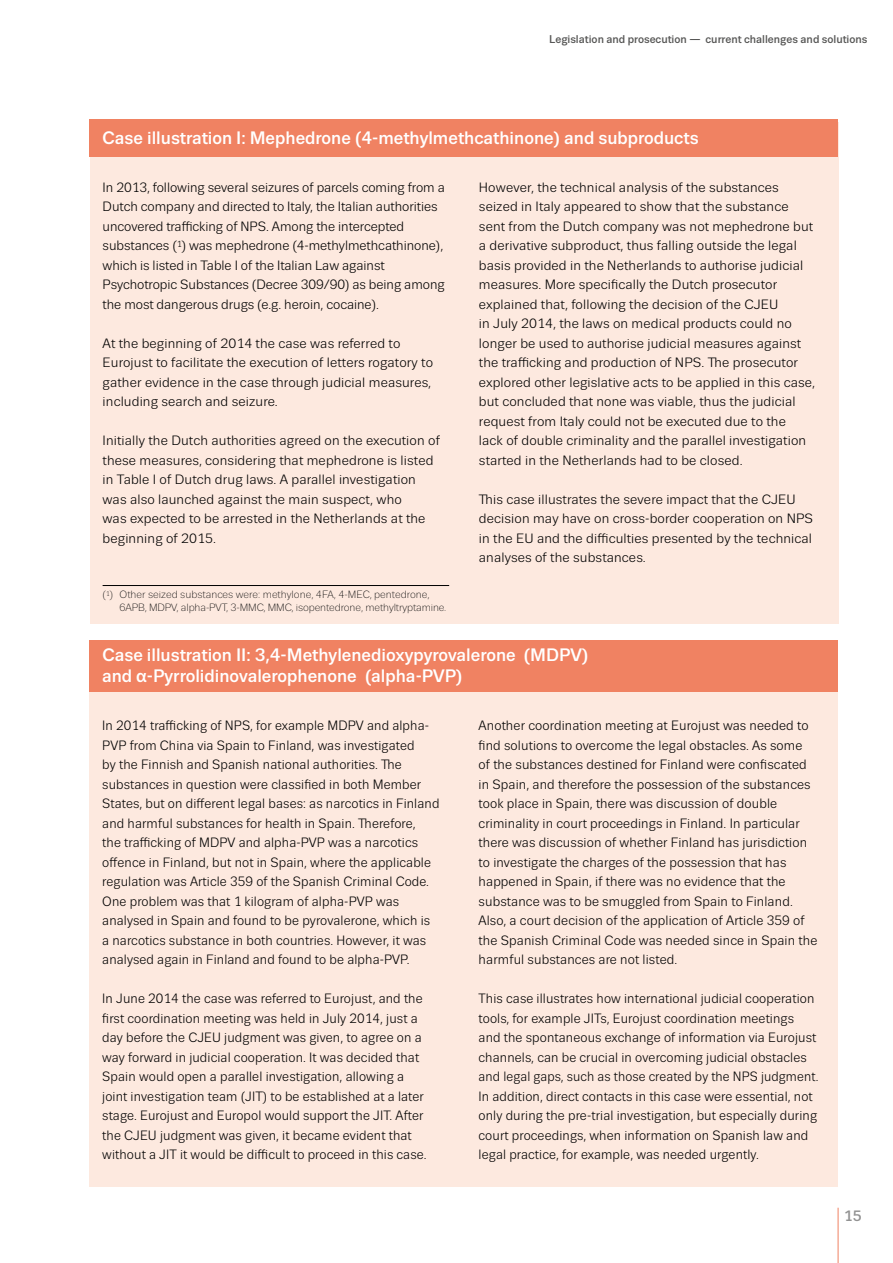
<style>
.page{position:relative;width:893px;height:1263px;background:#fff}
.page>*{position:absolute;margin:0;border:0;box-sizing:border-box;transform-origin:0 0}
.CABECERA_CAJA_COLOR{font:500 18px/21.6px "Trivia Sans";color:#fff}
.t1{font:500 15px "Trivia Sans";color:#929292}
.TEXTO_CAJA_COLOR_GRI{font:13.5px/19.5px "Trivia Sans";letter-spacing:.01em;color:#000}
.TEXTO_CAJA_COLOR_GRI-2{font:13.5px/19.5px "Trivia Sans";letter-spacing:.01em;color:#000;scale:.96 1}
.TEXTO_CAJA_COLOR_GRI-3{font:13.5px/19.5px "Trivia Sans";letter-spacing:.01em;color:#000;scale:.94 1}
.t2{font:500 11.25px "Trivia Sans";color:#575756}
.NOTAS{font:300 10.5px/12.6px "Trivia Sans";letter-spacing:-.01em;color:#000}
</style>
<div class="page">
<hr style="left:838px;top:1208px;width:1px;height:55px;background:#f08262">
<div style="left:90px;top:122px;width:748px;height:502px;background:#fde9df"></div>
<hr style="left:103px;top:585px;width:346px;height:1px;background:#000">
<div style="left:89px;top:640px;width:749px;height:546px;background:#fde9df"></div>
<div style="left:89px;top:119px;width:749px;height:37px;background:#f08262"></div>
<div style="left:89px;top:640px;width:749px;height:51px;background:#f08262"></div>
<p class="t2" style="left:549px;top:33px;width:320px">Legislation and prosecution — current challenges and solutions</p>
<p class="CABECERA_CAJA_COLOR" style="left:102px;top:127px;width:598px">Case illustration I: Mephedrone (4-methylmethcathinone) and subproducts</p>
<p class="TEXTO_CAJA_COLOR_GRI" style="left:103px;top:178px;width:344px">In 2013, following several seizures of parcels coming from a Dutch company and directed to Italy, the Italian authorities uncovered trafficking of NPS. Among the intercepted substances (<sup>1</sup>) was mephedrone (4-methylmethcathinone), which is listed in Table I of the Italian Law against Psychotropic Substances (Decree 309/90) as being among the most dangerous drugs (e.g. heroin, cocaine).</p>
<p class="TEXTO_CAJA_COLOR_GRI" style="left:103px;top:334px;width:332px">At the beginning of 2014 the case was referred to Eurojust to facilitate the execution of letters rogatory to gather evidence in the case through judicial measures, including search and seizure.</p>
<p class="TEXTO_CAJA_COLOR_GRI" style="left:103px;top:431px;width:339px">Initially the Dutch authorities agreed on the execution of these measures, considering that mephedrone is listed in Table I of Dutch drug laws. A parallel investigation was also launched against the main suspect, who<br>was expected to be arrested in the Netherlands at the beginning of 2015.</p>
<p class="NOTAS" style="left:120px;top:588px;width:328px;text-indent:-17px">(<sup>1</sup>) Other seized substances were: methylone, 4FA, 4-MEC, pentedrone,<br>6APB, MDPV, alpha-PVT, 3-MMC, MMC, isopentedrone, methyltryptamine.</p>
<p class="TEXTO_CAJA_COLOR_GRI" style="left:479px;top:178px;width:338px">However, the technical analysis of the substances seized in Italy appeared to show that the substance sent from the Dutch company was not mephedrone but a derivative subproduct, thus falling outside the legal basis provided in the Netherlands to authorise judicial measures. More specifically the Dutch prosecutor explained that, following the decision of the CJEU<br>in July 2014, the laws on medical products could no longer be used to authorise judicial measures against the trafficking and production of NPS. The prosecutor explored other legislative acts to be applied in this case, but concluded that none was viable, thus the judicial request from Italy could not be executed due to the<br>lack of double criminality and the parallel investigation started in the Netherlands had to be closed.</p>
<p class="TEXTO_CAJA_COLOR_GRI" style="left:479px;top:490px;width:336px">This case illustrates the severe impact that the CJEU decision may have on cross-border cooperation on NPS in the EU and the difficulties presented by the technical analyses of the substances.</p>
<p class="CABECERA_CAJA_COLOR" style="left:102px;top:644px;width:488px">Case illustration II: 3,4-Methylenedioxypyrovalerone (MDPV) and α-Pyrrolidinovalerophenone (alpha-PVP)</p>
<p class="TEXTO_CAJA_COLOR_GRI-2" style="left:102px;top:716px;width:353px">In 2014 trafficking of NPS, for example MDPV and alpha-PVP from China via Spain to Finland, was investigated<br>by the Finnish and Spanish national authorities. The substances in question were classified in both Member States, but on different legal bases: as narcotics in Finland and harmful substances for health in Spain. Therefore,<br>the trafficking of MDPV and alpha-PVP was a narcotics offence in Finland, but not in Spain, where the applicable regulation was Article 359 of the Spanish Criminal Code.<br>One problem was that 1 kilogram of alpha-PVP was analysed in Spain and found to be pyrovalerone, which is a narcotics substance in both countries. However, it was analysed again in Finland and found to be alpha-PVP.</p>
<p class="TEXTO_CAJA_COLOR_GRI-2" style="left:102px;top:989px;width:339px">In June 2014 the case was referred to Eurojust, and the first coordination meeting was held in July 2014, just a day before the CJEU judgment was given, to agree on a way forward in judicial cooperation. It was decided that Spain would open a parallel investigation, allowing a joint investigation team (JIT) to be established at a later stage. Eurojust and Europol would support the JIT. After the CJEU judgment was given, it became evident that without a JIT it would be difficult to proceed in this case.</p>
<p class="TEXTO_CAJA_COLOR_GRI" style="left:479px;top:716px;width:340px">Another coordination meeting at Eurojust was needed to find solutions to overcome the legal obstacles. As some<br>of the substances destined for Finland were confiscated in Spain, and therefore the possession of the substances took place in Spain, there was discussion of double criminality in court proceedings in Finland. In particular there was discussion of whether Finland has jurisdiction to investigate the charges of the possession that has happened in Spain, if there was no evidence that the substance was to be smuggled from Spain to Finland.<br>Also, a court decision of the application of Article 359 of the Spanish Criminal Code was needed since in Spain the harmful substances are not listed.</p>
<p class="TEXTO_CAJA_COLOR_GRI-3" style="left:479px;top:989px;width:363px">This case illustrates how international judicial cooperation tools, for example JITs, Eurojust coordination meetings and the spontaneous exchange of information via Eurojust channels, can be crucial in overcoming judicial obstacles and legal gaps, such as those created by the NPS judgment.<br>In addition, direct contacts in this case were essential, not only during the pre-trial investigation, but especially during court proceedings, when information on Spanish law and legal practice, for example, was needed urgently.</p>
<p class="t1" style="left:844px;top:1208px;width:19px">15</p>
</div>
